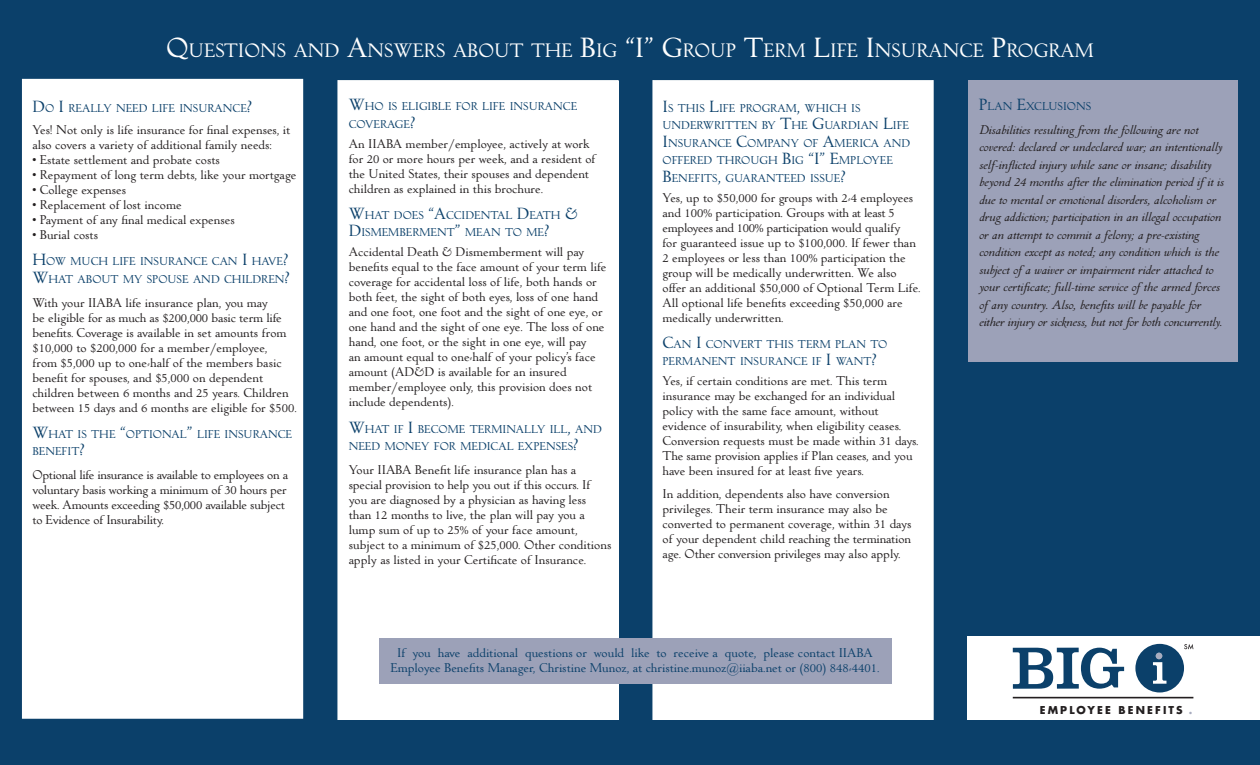
<style>
.page{position:relative;width:1260px;height:765px;background:#0b406a}
.page>*{position:absolute;margin:0;border:0;box-sizing:border-box;transform-origin:0 0}
.t1{font:21px "Pastonchi";color:#fff}
.t2{font:13.75px/15px "Pastonchi";color:#231f20}
.t3{font:italic 13.75px/17.5px "Pastonchi";color:#231f20}
.t4{font:13.75px/15px "Pastonchi";color:#0b406a;text-align:center}
.t5{font:12.25px/17.5px "Pastonchi";color:#0b406a}
.t6{font:700 10.5px "Futura";letter-spacing:.2em;color:#231f20}
.s1{font-size:30px}
.s2{font-size:17.5px}
.s3{color:#a8acbf}
</style>
<div class="page">
<div style="left:23px;top:79px;width:280px;height:639px;background:#fff"></div>
<div style="left:22px;top:79px;width:281px;height:640px;border:1px solid #fff"></div>
<div style="left:338px;top:81px;width:280px;height:638px;background:#fff"></div>
<div style="left:653px;top:81px;width:280px;height:638px;background:#fff"></div>
<div style="left:968px;top:80px;width:270px;height:281px;background:#9ca1b8"></div>
<div style="left:379px;top:638px;width:512px;height:46px;background:#9ca1b8"></div>
<div style="left:968px;top:636px;width:292px;height:84px;background:#fff"></div>
<hr style="left:1013px;top:697px;width:180px;height:1px;background:#231f20">
<svg style="left:1135px;top:644px;width:58px;height:49px"></svg>
<svg style="left:1013px;top:648px;width:111px;height:41px"></svg>
<h1 class="t1" style="left:166px;top:39px;width:929px"><span class="s1">Q</span>UESTIONS AND <span class="s1">A</span>NSWERS ABOUT THE <span class="s1">B</span>IG <span class="s1">“I” G</span>ROUP <span class="s1">T</span>ERM <span class="s1">L</span>IFE <span class="s1">I</span>NSURANCE <span class="s1">P</span>ROGRAM</h1>
<p class="t5" style="left:32px;top:99px;width:221px"><span class="s2">D</span>O <span class="s2">I</span> REALLY NEED LIFE INSURANCE<span class="s2">?</span></p>
<p class="t2" style="left:32px;top:123px;width:259px">Yes! Not only is life insurance for final expenses, it also covers a variety of additional family needs:</p>
<p class="t2" style="left:32px;top:153px;width:189px">• Estate settlement and probate costs</p>
<p class="t2" style="left:32px;top:168px;width:265px">• Repayment of long term debts, like your mortgage</p>
<p class="t2" style="left:32px;top:183px;width:95px">• College expenses</p>
<p class="t2" style="left:32px;top:198px;width:151px">• Replacement of lost income</p>
<p class="t2" style="left:32px;top:213px;width:204px">• Payment of any final medical expenses</p>
<p class="t2" style="left:32px;top:228px;width:67px">• Burial costs</p>
<p class="t5" style="left:32px;top:253px;width:259px"><span class="s2">H</span>OW MUCH LIFE INSURANCE CAN <span class="s2">I</span> HAVE<span class="s2">?<br>W</span>HAT ABOUT MY SPOUSE AND CHILDREN<span class="s2">?</span></p>
<p class="t2" style="left:32px;top:295px;width:266px">With your IIABA life insurance plan, you may<br>be eligible for as much as $200,000 basic term life benefits. Coverage is available in set amounts from $10,000 to $200,000 for a member/employee,<br>from $5,000 up to one-half of the members basic benefit for spouses, and $5,000 on dependent children between 6 months and 25 years. Children between 15 days and 6 months are eligible for $500.</p>
<p class="t5" style="left:32px;top:426px;width:261px"><span class="s2">W</span>HAT IS THE <span class="s2">“</span>OPTIONAL<span class="s2">”</span> LIFE INSURANCE<br>BENEFIT <span class="s2">?</span></p>
<p class="t2" style="left:32px;top:468px;width:257px">Optional life insurance is available to employees on a voluntary basis working a minimum of 30 hours per week. Amounts exceeding $50,000 available subject to Evidence of Insurability.</p>
<p class="t5" style="left:349px;top:98px;width:230px"><span class="s2">W</span>HO IS ELIGIBLE FOR LIFE INSURANCE<br>COVERAGE<span class="s2">?</span></p>
<p class="t2" style="left:349px;top:136px;width:248px">An IIABA member/employee, actively at work for 20 or more hours per week, and a resident of the United States, their spouses and dependent children as explained in this brochure.</p>
<p class="t5" style="left:349px;top:207px;width:230px"><span class="s2">W</span>HAT DOES <span class="s2">“A</span>CCIDENTAL <span class="s2">D</span>EATH <span class="s2">&amp;<br>D</span>ISMEMBERMENT<span class="s2">”</span> MEAN TO ME<span class="s2">?</span></p>
<p class="t2" style="left:349px;top:245px;width:259px">Accidental Death &amp; Dismemberment will pay benefits equal to the face amount of your term life coverage for accidental loss of life, both hands or both feet, the sight of both eyes, loss of one hand and one foot, one foot and the sight of one eye, or one hand and the sight of one eye. The loss of one hand, one foot, or the sight in one eye, will pay<br>an amount equal to one-half of your policy’s face amount (AD&amp;D is available for an insured member/employee only, this provision does not include dependents).</p>
<p class="t5" style="left:349px;top:420px;width:255px"><span class="s2">W</span>HAT IF <span class="s2">I</span> BECOME TERMINALLY ILL<span class="s2">,</span> AND<br>NEED MONEY FOR MEDICAL EXPENSES<span class="s2">?</span></p>
<p class="t2" style="left:349px;top:462px;width:264px">Your IIABA Benefit life insurance plan has a special provision to help you out if this occurs. If you are diagnosed by a physician as having less than 12 months to live, the plan will pay you a lump sum of up to 25% of your face amount, subject to a minimum of $25,000. Other conditions apply as listed in your Certificate of Insurance.</p>
<p class="t5" style="left:663px;top:99px;width:249px"><span class="s2">I</span>S THIS <span class="s2">L</span>IFE PROGRAM<span class="s2">,</span> WHICH IS<br>UNDERWRITTEN BY <span class="s2">T</span>HE <span class="s2">G</span>UARDIAN <span class="s2">L</span>IFE<br><span class="s2">I</span>NSURANCE <span class="s2">C</span>OMPANY OF <span class="s2">A</span>MERICA AND<br>OFFERED THROUGH <span class="s2">B</span>IG <span class="s2">“I” E</span>MPLOYEE<br><span class="s2">B</span>ENEFITS<span class="s2">,</span> GUARANTEED ISSUE<span class="s2">?</span></p>
<p class="t2" style="left:663px;top:190px;width:260px">Yes, up to $50,000 for groups with 2-4 employees and 100% participation. Groups with at least 5 employees and 100% participation would qualify<br>for guaranteed issue up to $100,000. If fewer than 2 employees or less than 100% participation the group will be medically underwritten. We also offer an additional $50,000 of Optional Term Life.<br>All optional life benefits exceeding $50,000 are medically underwritten.</p>
<p class="t5" style="left:663px;top:336px;width:226px"><span class="s2">C</span>AN <span class="s2">I</span> CONVERT THIS TERM PLAN TO<br>PERMANENT INSURANCE IF <span class="s2">I</span> WANT<span class="s2">?</span></p>
<p class="t2" style="left:663px;top:374px;width:258px">Yes, if certain conditions are met. This term insurance may be exchanged for an individual policy with the same face amount, without evidence of insurability, when eligibility ceases.<br>Conversion requests must be made within 31 days.<br>The same provision applies if Plan ceases, and you have been insured for at least five years.</p>
<p class="t2" style="left:663px;top:486px;width:250px">In addition, dependents also have conversion privileges. Their term insurance may also be converted to permanent coverage, within 31 days of your dependent child reaching the termination age. Other conversion privileges may also apply.</p>
<p class="t4" style="left:391px;top:645px;width:490px">If you have additional questions or would like to receive a quote, please contact IIABA<br>Employee Benefits Manager, Christine Munoz, at christine.munoz@iiaba.net or (800) 848-4401.</p>
<p class="t5" style="left:979px;top:98px;width:114px"><span class="s2">P</span>LAN <span class="s2">E</span>XCLUSIONS</p>
<p class="t3" style="left:979px;top:121px;width:246px">Disabilities resulting from the following are not covered: declared or undeclared war; an intentionally self-inflicted injury while sane or insane; disability beyond 24 months after the elimination period if it is due to mental or emotional disorders, alcoholism or drug addiction; participation in an illegal occupation or an attempt to commit a felony; a pre-existing condition except as noted; any condition which is the subject of a waiver or impairment rider attached to your certificate; full-time service of the armed forces of any country. Also, benefits will be payable for either injury or sickness, but not for both concurrently.</p>
<p class="t6" style="left:1040px;top:702px;width:154px">EMPLOYEE BENEFITS <span class="s3">.</span></p>
</div>
